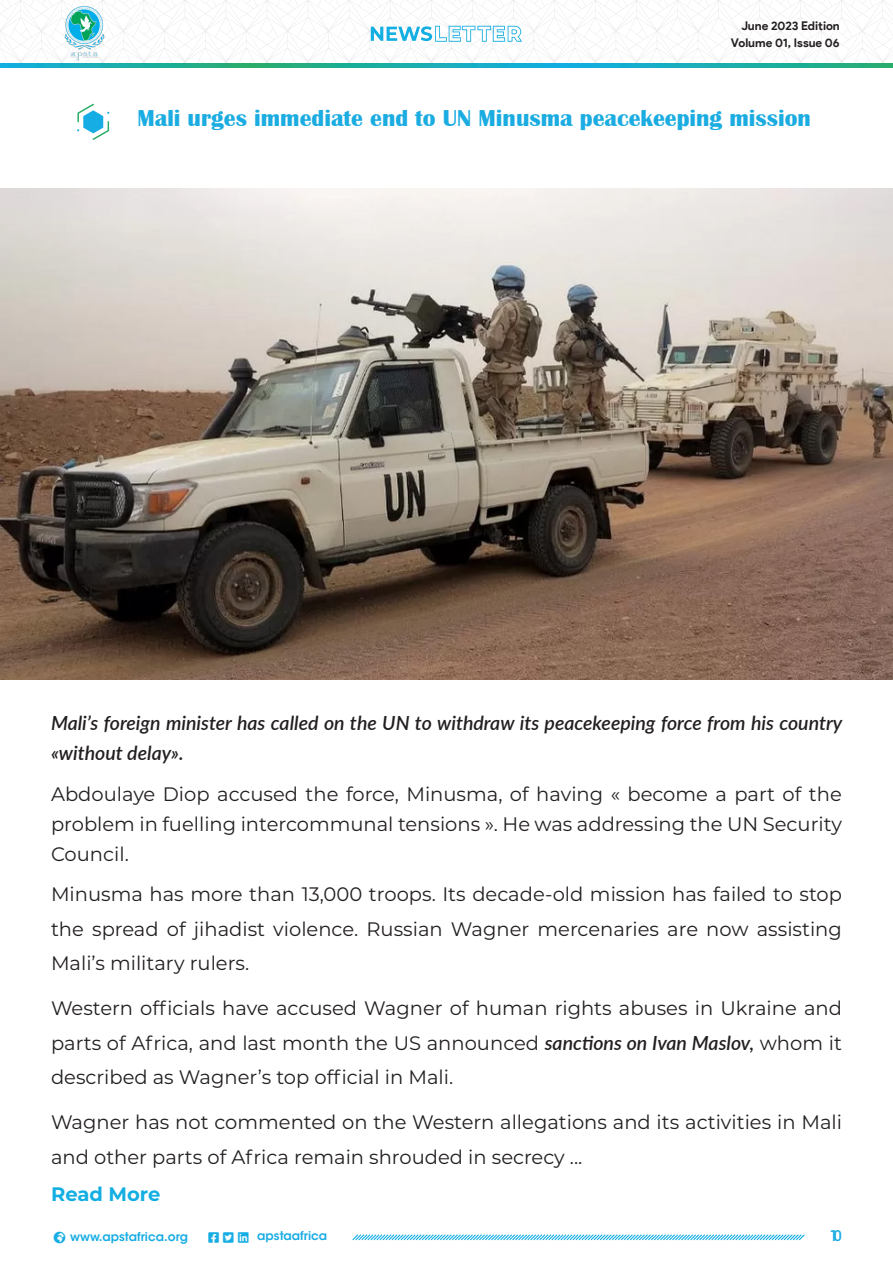
<style>
.page{position:relative;width:893px;height:1263px;background:#fff}
.page>*{position:absolute;margin:0;border:0;box-sizing:border-box;transform-origin:0 0}
.t1{font:700 23.7px "Britannic";color:#1bace1}
.t2{font:19.5px/34.5px "Montserrat";color:#231f20;text-align:justify}
.t3{font:italic 600 19.5px/30px "Lato";color:#231f20}
.t4{font:700 19.5px "Montserrat";color:#13aee2}
.t5{font:500 15px "Roboto";color:#16ace4}
.t6{font:600 12px "ITC Avant Garde Std";color:#16ace4}
.t7{font:700 12px/16.8px "Product Sans";color:#231f20;text-align:right}
.s1{font-family:"Lato";font-weight:600;font-style:italic}
</style>
<div class="page">
<svg style="left:352px;top:1234px;width:453px;height:7px"></svg>
<svg style="left:0;top:64px;width:893px;height:4px;background:#1badaa"></svg>
<svg style="left:0;top:0;width:893px;height:64px"></svg>
<img style="left:0;top:188px;width:893px;height:491px">
<svg style="left:77px;top:104px;width:32px;height:36px"></svg>
<p class="t7" style="left:731px;top:18px;width:110px">June 2023 Edition<br>Volume 01, Issue 06</p>
<p class="t1" style="left:137px;top:105px;width:675px">Mali urges immediate end to UN Minusma peacekeeping mission</p>
<p class="t3" style="left:51px;top:707px;width:793px">Mali’s foreign minister has called on the UN to withdraw its peacekeeping force from his country «without delay».</p>
<p class="t2" style="left:51px;top:778px;width:792px;line-height:30px">Abdoulaye Diop accused the force, Minusma, of having « become a part of the problem in fuelling intercommunal tensions ». He was addressing the UN Security Council.</p>
<p class="t2" style="left:51px;top:876px;width:792px">Minusma has more than 13,000 troops. Its decade-old mission has failed to stop the spread of jihadist violence. Russian Wagner mercenaries are now assisting Mali’s military rulers.</p>
<p class="t2" style="left:51px;top:990px;width:792px">Western officials have accused Wagner of human rights abuses in Ukraine and parts of Africa, and last month the US announced <span class="s1">sanctions on Ivan Maslov,</span> whom it described as Wagner’s top official in Mali.</p>
<p class="t2" style="left:51px;top:1104px;width:792px">Wagner has not commented on the Western allegations and its activities in Mali and other parts of Africa remain shrouded in secrecy ...</p>
<p class="t4" style="left:51px;top:1180px;width:111px">Read More</p>
<p class="t6" style="left:54px;top:1229px;width:136px">●□ www.apstafrica.org</p>
<p class="t6" style="left:223px;top:1228px;width:105px">▼▼▼▲❑◆ ●■■ apstaafrica</p>
<p class="t5" style="left:829px;top:1225px;width:14px">10</p>
</div>
